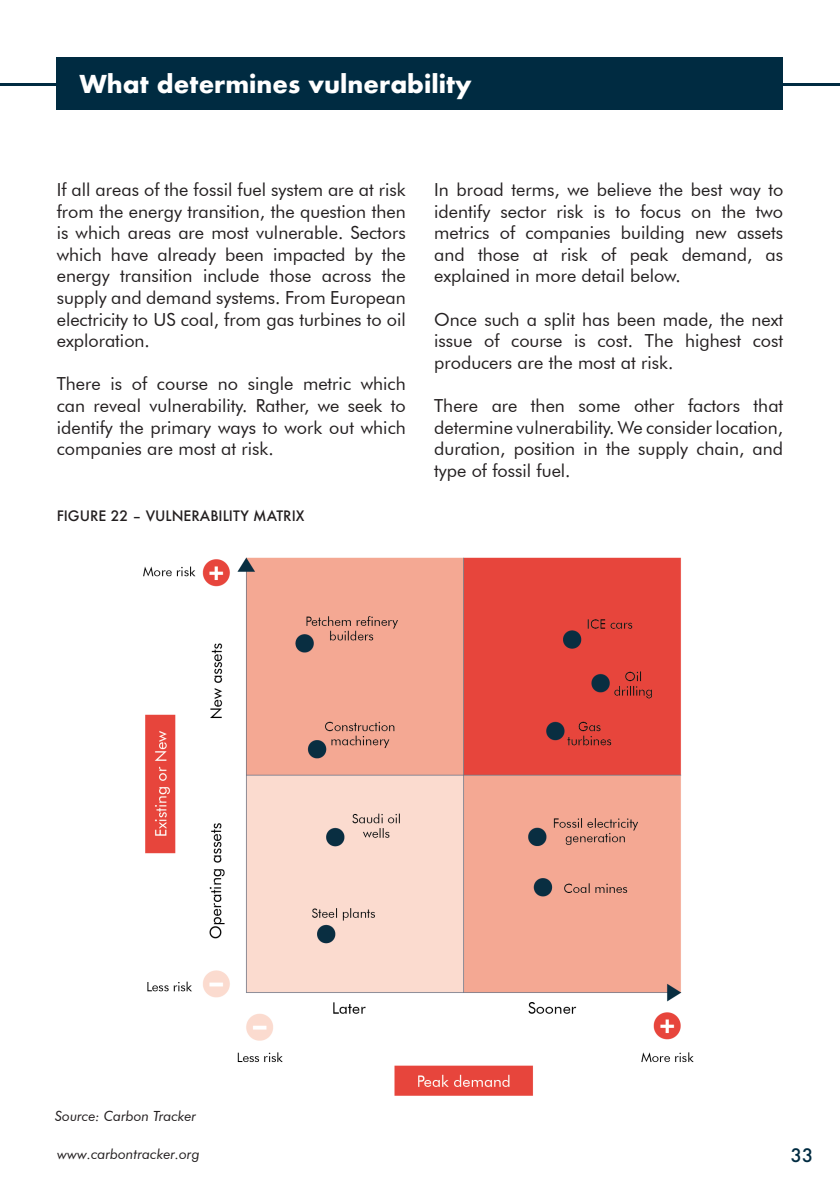
<style>
.page{position:relative;width:840px;height:1191px;background:#fff}
.page>*{position:absolute;margin:0;border:0;box-sizing:border-box;transform-origin:0 0}
.ch_Title_white{font:700 24px "Futura";color:#fff}
.Body{font:18px/21.6px "Futura BT";color:#231f20;text-align:justify}
.t1{font:500 18px "Futura";color:#002b41}
.Footnote{font:italic 14px "Futura BT";color:#231f20}
.t2{font:500 14px "Futura";color:#231f20}
</style>
<div class="page">
<hr style="left:0;top:83px;width:839px;height:3px;background:#002b41">
<div style="left:57px;top:57px;width:725px;height:52px;background:#002b41"></div>
<img style="left:143px;top:557px;width:551px;height:539px">
<p class="ch_Title_white" style="left:79px;top:67px;width:393px">What determines vulnerability</p>
<p class="Body" style="left:57px;top:179px;width:350px">If all areas of the fossil fuel system are at risk from the energy transition, the question then is which areas are most vulnerable. Sectors which have already been impacted by the energy transition include those across the supply and demand systems. From European electricity to US coal, from gas turbines to oil exploration.</p>
<p class="Body" style="left:57px;top:373px;width:350px">There is of course no single metric which can reveal vulnerability. Rather, we seek to identify the primary ways to work out which companies are most at risk.</p>
<p class="t2" style="left:57px;top:506px;width:249px">FIGURE 22 – VULNERABILITY MATRIX</p>
<p class="Body" style="left:434px;top:179px;width:350px">In broad terms, we believe the best way to identify sector risk is to focus on the two metrics of companies building new assets and those at risk of peak demand, as explained in more detail below.</p>
<p class="Body" style="left:434px;top:308px;width:350px">Once such a split has been made, the next issue of course is cost. The highest cost producers are the most at risk.</p>
<p class="Body" style="left:434px;top:395px;width:350px">There are then some other factors that determine vulnerability. We consider location, duration, position in the supply chain, and type of fossil fuel.</p>
<p class="Footnote" style="left:55px;top:1107px;width:143px">Source: Carbon Tracker</p>
<p class="Footnote" style="left:57px;top:1145px;width:144px">www.carbontracker.org</p>
<p class="t1" style="left:790px;top:1142px;width:24px">33</p>
</div>
